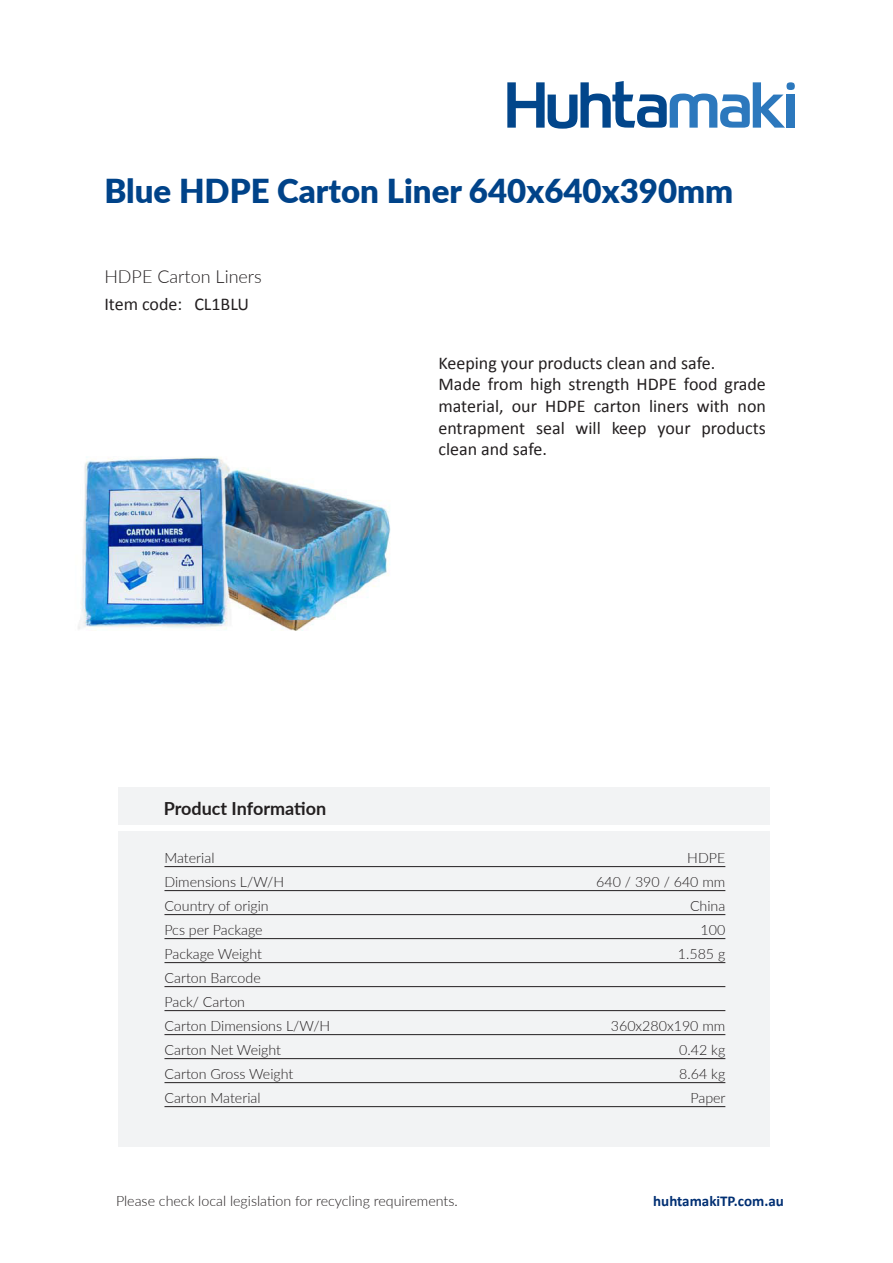
<style>
.page{position:relative;width:893px;height:1263px;background:#fff}
.page>*{position:absolute;margin:0;border:0;box-sizing:border-box;transform-origin:0 0}
.t1{font:900 33px "Lato";color:#004389}
.t2{font:18px/21.6px "Calibri";color:#231f20}
.t3{font:700 18px "Lato";color:#231f20}
.t4{font:300 18px "Lato";color:#231f20}
.t5{font:700 15px "Calibri";color:#002f73}
.t6{font:300 14.25px/24px "Lato";color:#231f20}
</style>
<div class="page">
<svg style="left:507px;top:81px;width:288px;height:48px"></svg>
<div style="left:118px;top:787px;width:652px;height:37px;background:#f2f3f4"></div>
<div style="left:118px;top:831px;width:652px;height:315px;background:#f2f3f4"></div>
<img style="left:78px;top:457px;width:313px;height:174px">
<hr style="left:164px;top:866px;width:561px;height:1px;background:#231f20">
<hr style="left:164px;top:890px;width:561px;height:1px;background:#231f20">
<hr style="left:164px;top:914px;width:561px;height:1px;background:#231f20">
<hr style="left:164px;top:938px;width:561px;height:1px;background:#231f20">
<hr style="left:164px;top:962px;width:561px;height:1px;background:#231f20">
<hr style="left:164px;top:986px;width:561px;height:1px;background:#231f20">
<hr style="left:164px;top:1010px;width:561px;height:1px;background:#231f20">
<hr style="left:164px;top:1034px;width:561px;height:1px;background:#231f20">
<hr style="left:164px;top:1058px;width:561px;height:1px;background:#231f20">
<hr style="left:164px;top:1082px;width:561px;height:1px;background:#231f20">
<hr style="left:164px;top:1106px;width:561px;height:1px;background:#231f20">
<h1 class="t1" style="left:104px;top:166px;width:630px">Blue HDPE Carton Liner 640x640x390mm</h1>
<p class="t4" style="left:104px;top:263px;width:159px">HDPE Carton Liners</p>
<p class="t2" style="left:104px;top:293px;width:79px">Item code:</p>
<p class="t2" style="left:194px;top:293px;width:56px">CL1BLU</p>
<p class="t2" style="left:438px;top:351px;width:329px">Keeping your products clean and safe.<br>Made from high strength HDPE food grade material, our HDPE carton liners with non entrapment seal will keep your products clean and safe.</p>
<p class="t3" style="left:164px;top:795px;width:164px">Product Information</p>
<p class="t6" style="left:164px;top:845px;width:52px">Material</p>
<p class="t6" style="left:687px;top:845px;width:40px">HDPE</p>
<p class="t6" style="left:164px;top:869px;width:121px">Dimensions L/W/H</p>
<p class="t6" style="left:596px;top:869px;width:131px">640 / 390 / 640 mm</p>
<p class="t6" style="left:164px;top:893px;width:106px">Country of origin</p>
<p class="t6" style="left:690px;top:893px;width:37px">China</p>
<p class="t6" style="left:164px;top:917px;width:100px">Pcs per Package</p>
<p class="t6" style="left:701px;top:917px;width:26px">100</p>
<p class="t6" style="left:164px;top:941px;width:99px">Package Weight</p>
<p class="t6" style="left:678px;top:941px;width:49px">1.585 g</p>
<p class="t6" style="left:164px;top:965px;width:167px">Carton Barcode<br>Pack/ Carton<br>Carton Dimensions L/W/H</p>
<p class="t6" style="left:611px;top:1013px;width:116px">360x280x190 mm</p>
<p class="t6" style="left:164px;top:1037px;width:118px">Carton Net Weight</p>
<p class="t6" style="left:679px;top:1037px;width:48px">0.42 kg</p>
<p class="t6" style="left:164px;top:1061px;width:130px">Carton Gross Weight</p>
<p class="t6" style="left:679px;top:1061px;width:48px">8.64 kg</p>
<p class="t6" style="left:164px;top:1085px;width:98px">Carton Material</p>
<p class="t6" style="left:690px;top:1085px;width:37px">Paper</p>
<p class="t6" style="left:116px;top:1188px;width:343px">Please check local legislation for recycling requirements.</p>
<p class="t5" style="left:653px;top:1190px;width:132px">huhtamakiTP.com.au</p>
</div>
